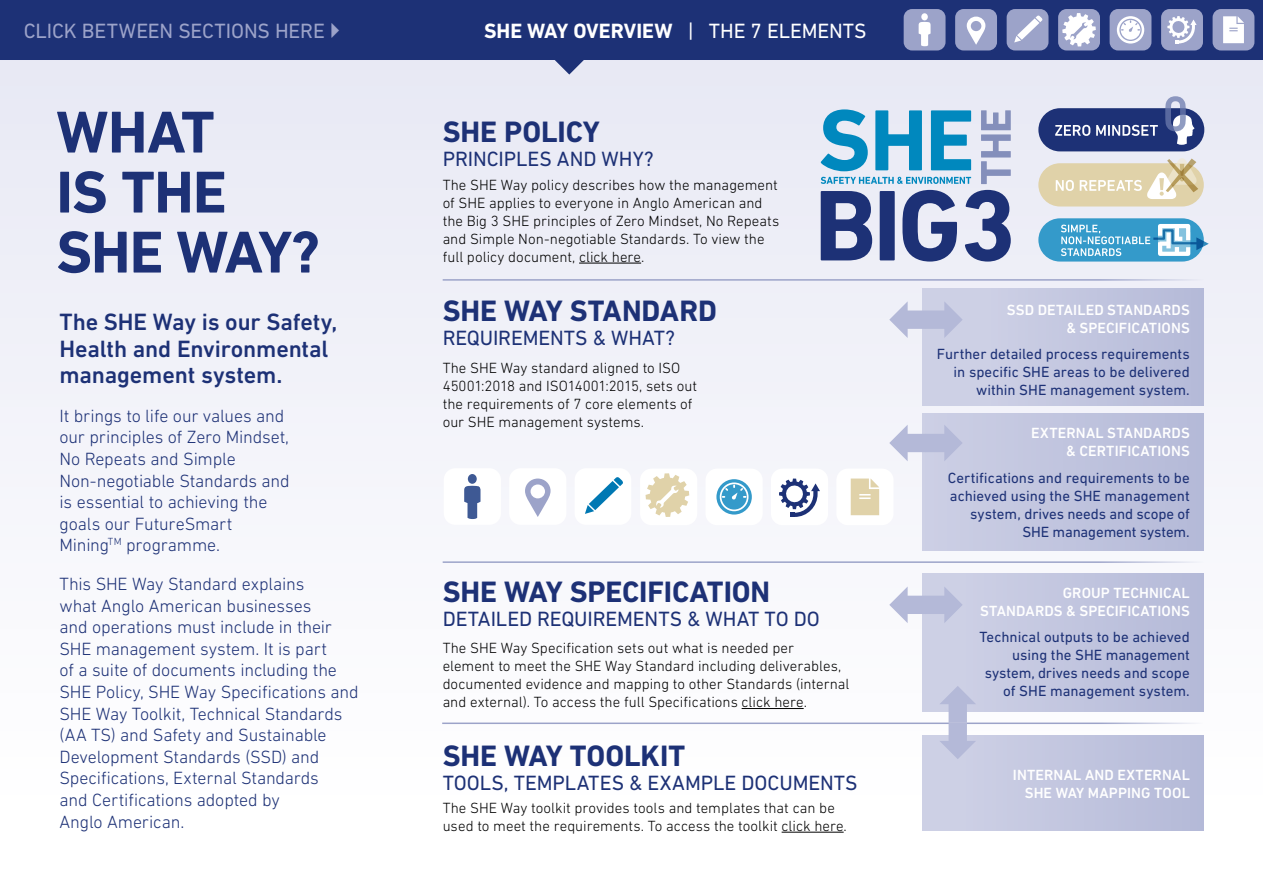
<style>
.page{position:relative;width:1263px;height:893px;background:#fff}
.page>*{position:absolute;margin:0;border:0;box-sizing:border-box;transform-origin:0 0}
.t1{font:700 60px/60px "DIN Next LT Pro";letter-spacing:-.015em;color:#1d3176}
.t2{font:700 30px "DIN Next LT Pro";letter-spacing:-.005em;color:#1d3176}
.t3{font:500 24px/26.5px "DIN Next LT Pro";letter-spacing:-.005em;color:#1d3176}
.t4{font:21px "DIN Next LT Pro";letter-spacing:-.005em;color:#1d3176}
.t5{font:700 21px "DIN Next LT Pro";color:#fff}
.t6{font:21px "DIN Next LT Pro";letter-spacing:-.005em;color:#9ca3c9}
.t7{font:300 18px/21.6px "DIN Next LT Pro";letter-spacing:-.01em;color:#1d3176}
.t8{font:300 15px/18px "DIN Next LT Pro";color:#000}
.t9{font:15px/18px "DIN Next LT Pro";color:#1d3176;text-align:right}
.t10{font:500 15px/18px "DIN Next LT Pro";letter-spacing:.01em;color:#fff;text-align:right}
.s1{font-weight:400}
</style>
<div class="page">
<div style="left:0;top:0;width:1263px;height:810px;background:#f3f3fa"></div>
<div style="left:1038px;top:108px;width:166px;height:43px;background:#1d3176;border-radius:22px"></div>
<svg style="left:1055px;top:125px;width:103px;height:11px"></svg>
<svg style="left:1165px;top:96px;width:30px;height:49px"></svg>
<div style="left:1038px;top:218px;width:166px;height:44px;background:#349aca;border-radius:22px"></div>
<svg style="left:1061px;top:222px;width:148px;height:36px"></svg>
<hr style="left:1159px;top:242px;width:10px;height:4px;background:#fff">
<div style="left:1038px;top:163px;width:166px;height:43px;background:#e0d2a9;border-radius:22px"></div>
<svg style="left:1056px;top:158px;width:142px;height:41px"></svg>
<svg style="left:820px;top:109px;width:151px;height:62px"></svg>
<svg style="left:821px;top:177px;width:150px;height:7px"></svg>
<svg style="left:981px;top:110px;width:30px;height:74px"></svg>
<svg style="left:821px;top:190px;width:136px;height:72px"></svg>
<svg style="left:965px;top:190px;width:46px;height:72px"></svg>
<hr style="left:579px;top:263px;width:62px;height:1px;background:#000">
<hr style="left:742px;top:708px;width:62px;height:1px;background:#000">
<hr style="left:782px;top:832px;width:62px;height:1px;background:#000">
<div style="left:922px;top:413px;width:281px;height:138px;background:#c0c4de"></div>
<div style="left:922px;top:574px;width:281px;height:137px;background:#c2c6df"></div>
<div style="left:922px;top:735px;width:281px;height:96px;background:#c2c6df"></div>
<div style="left:922px;top:288px;width:281px;height:118px;background:linear-gradient(to right,#d1d4e7,#b6bbd9)"></div>
<div style="left:444px;top:468px;width:57px;height:57px;background:#fff;border-radius:11px"></div>
<div style="left:468px;top:474px;width:9px;height:10px;background:#3e5994;border-radius:50%"></div>
<svg style="left:464px;top:486px;width:17px;height:33px"></svg>
<div style="left:509px;top:468px;width:57px;height:57px;background:#fff;border-radius:11px"></div>
<svg style="left:525px;top:478px;width:25px;height:39px"></svg>
<div style="left:640px;top:469px;width:57px;height:56px;background:#fff;border-radius:11px"></div>
<div style="left:575px;top:468px;width:56px;height:57px;background:#fff;border-radius:11px"></div>
<svg style="left:585px;top:477px;width:38px;height:37px"></svg>
<div style="left:836px;top:469px;width:57px;height:56px;background:#fff;border-radius:11px"></div>
<svg style="left:851px;top:479px;width:28px;height:36px"></svg>
<svg style="left:889px;top:425px;width:73px;height:36px"></svg>
<svg style="left:889px;top:301px;width:74px;height:37px"></svg>
<svg style="left:889px;top:586px;width:74px;height:37px"></svg>
<div style="left:0;top:0;width:1263px;height:60px;background:#1d3176"></div>
<div style="left:904px;top:9px;width:41px;height:41px;background:#9ca3c9;border-radius:8px"></div>
<div style="left:921px;top:13px;width:7px;height:7px;background:#fff;border-radius:50%"></div>
<svg style="left:919px;top:22px;width:12px;height:24px"></svg>
<div style="left:955px;top:9px;width:42px;height:41px;background:#9ca3c9;border-radius:8px"></div>
<svg style="left:967px;top:17px;width:18px;height:28px"></svg>
<div style="left:1007px;top:9px;width:41px;height:41px;background:#9ca3c9;border-radius:8px"></div>
<svg style="left:1014px;top:15px;width:29px;height:27px"></svg>
<div style="left:1212px;top:9px;width:42px;height:41px;background:#9ca3c9;border-radius:8px"></div>
<svg style="left:1223px;top:16px;width:21px;height:27px"></svg>
<svg style="left:554px;top:60px;width:30px;height:15px"></svg>
<hr style="left:443px;top:279px;width:760px;height:2px;background:#9ca3c9">
<hr style="left:443px;top:561px;width:760px;height:2px;background:#9ca3c9">
<hr style="left:442px;top:722px;width:761px;height:2px;background:#9ca3c9">
<div style="left:705px;top:469px;width:58px;height:56px;background:#fff;border-radius:11px"></div>
<svg style="left:716px;top:479px;width:36px;height:36px"></svg>
<div style="left:1109px;top:9px;width:42px;height:41px;background:#9ca3c9;border-radius:8px"></div>
<svg style="left:1117px;top:16px;width:27px;height:28px"></svg>
<div style="left:771px;top:469px;width:57px;height:56px;background:#fff;border-radius:11px"></div>
<svg style="left:779px;top:479px;width:41px;height:38px"></svg>
<div style="left:1161px;top:9px;width:42px;height:41px;background:#9ca3c9;border-radius:8px"></div>
<svg style="left:1167px;top:16px;width:30px;height:27px"></svg>
<svg style="left:645px;top:473px;width:44px;height:44px"></svg>
<svg style="left:939px;top:686px;width:37px;height:73px"></svg>
<div style="left:1058px;top:9px;width:42px;height:41px;background:#9ca3c9;border-radius:8px"></div>
<svg style="left:1062px;top:13px;width:34px;height:33px"></svg>
<h3 class="t6" style="left:24px;top:19px;width:303px">CLICK BETWEEN SECTIONS HERE</h3>
<h3 class="t5" style="left:484px;top:18px;width:384px">SHE WAY OVERVIEW <span class="s1">| THE 7 ELEMENTS</span></h3>
<h1 class="t1" style="left:56px;top:102px;width:265px">WHAT<br>IS THE<br>SHE WAY?</h1>
<h3 class="t3" style="left:60px;top:308px;width:279px">The SHE Way is our Safety,<br>Health and Environmental management system.</h3>
<p class="t7" style="left:60px;top:405px;width:232px">It brings to life our values and our principles of Zero Mindset,<br>No Repeats and Simple<br>Non-negotiable Standards and is essential to achieving the goals our FutureSmart<br>Mining<sup>TM</sup> programme.</p>
<p class="t7" style="left:60px;top:573px;width:301px">This SHE Way Standard explains<br>what Anglo American businesses<br>and operations must include in their SHE management system. It is part<br>of a suite of documents including the SHE Policy, SHE Way Specifications and SHE Way Toolkit, Technical Standards (AA TS) and Safety and Sustainable Development Standards (SSD) and Specifications, External Standards<br>and Certifications adopted by<br>Anglo American.</p>
<h2 class="t2" style="left:443px;top:114px;width:159px">SHE POLICY</h2>
<h3 class="t4" style="left:443px;top:147px;width:212px">PRINCIPLES AND WHY?</h3>
<p class="t8" style="left:443px;top:175px;width:338px">The SHE Way policy describes how the management of SHE applies to everyone in Anglo American and the Big 3 SHE principles of Zero Mindset, No Repeats and Simple Non-negotiable Standards. To view the full policy document, click here.</p>
<h2 class="t2" style="left:443px;top:293px;width:276px">SHE WAY STANDARD</h2>
<h3 class="t4" style="left:443px;top:325px;width:234px">REQUIREMENTS &amp; WHAT?</h3>
<p class="t8" style="left:443px;top:359px;width:256px">The SHE Way standard aligned to ISO 45001:2018 and ISO14001:2015, sets out the requirements of 7 core elements of our SHE management systems.</p>
<h2 class="t2" style="left:443px;top:574px;width:329px">SHE WAY SPECIFICATION</h2>
<h3 class="t4" style="left:443px;top:607px;width:379px">DETAILED REQUIREMENTS &amp; WHAT TO DO</h3>
<p class="t8" style="left:443px;top:639px;width:408px">The SHE Way Specification sets out what is needed per element to meet the SHE Way Standard including deliverables, documented evidence and mapping to other Standards (internal and external). To access the full Specifications click here.</p>
<h2 class="t2" style="left:443px;top:738px;width:244px">SHE WAY TOOLKIT</h2>
<h3 class="t4" style="left:443px;top:770px;width:416px">TOOLS, TEMPLATES &amp; EXAMPLE DOCUMENTS</h3>
<p class="t8" style="left:443px;top:798px;width:406px">The SHE Way toolkit provides tools and templates that can be used to meet the requirements. To access the toolkit click here.</p>
<p class="t10" style="left:1007px;top:300px;width:184px">SSD DETAILED STANDARDS &amp; SPECIFICATIONS</p>
<p class="t9" style="left:937px;top:345px;width:254px">Further detailed process requirements in specific SHE areas to be delivered within SHE management system.</p>
<p class="t10" style="left:1031px;top:424px;width:160px">EXTERNAL STANDARDS &amp; CERTIFICATIONS</p>
<p class="t9" style="left:948px;top:468px;width:244px">Certifications and requirements to be achieved using the SHE management system, drives needs and scope of<br>SHE management system.</p>
<p class="t10" style="left:980px;top:584px;width:211px">GROUP TECHNICAL<br>STANDARDS &amp; SPECIFICATIONS</p>
<p class="t9" style="left:979px;top:628px;width:212px">Technical outputs to be achieved using the SHE management system, drives needs and scope of SHE management system.</p>
<p class="t10" style="left:1013px;top:765px;width:178px">INTERNAL AND EXTERNAL<br>SHE WAY MAPPING TOOL</p>
</div>
